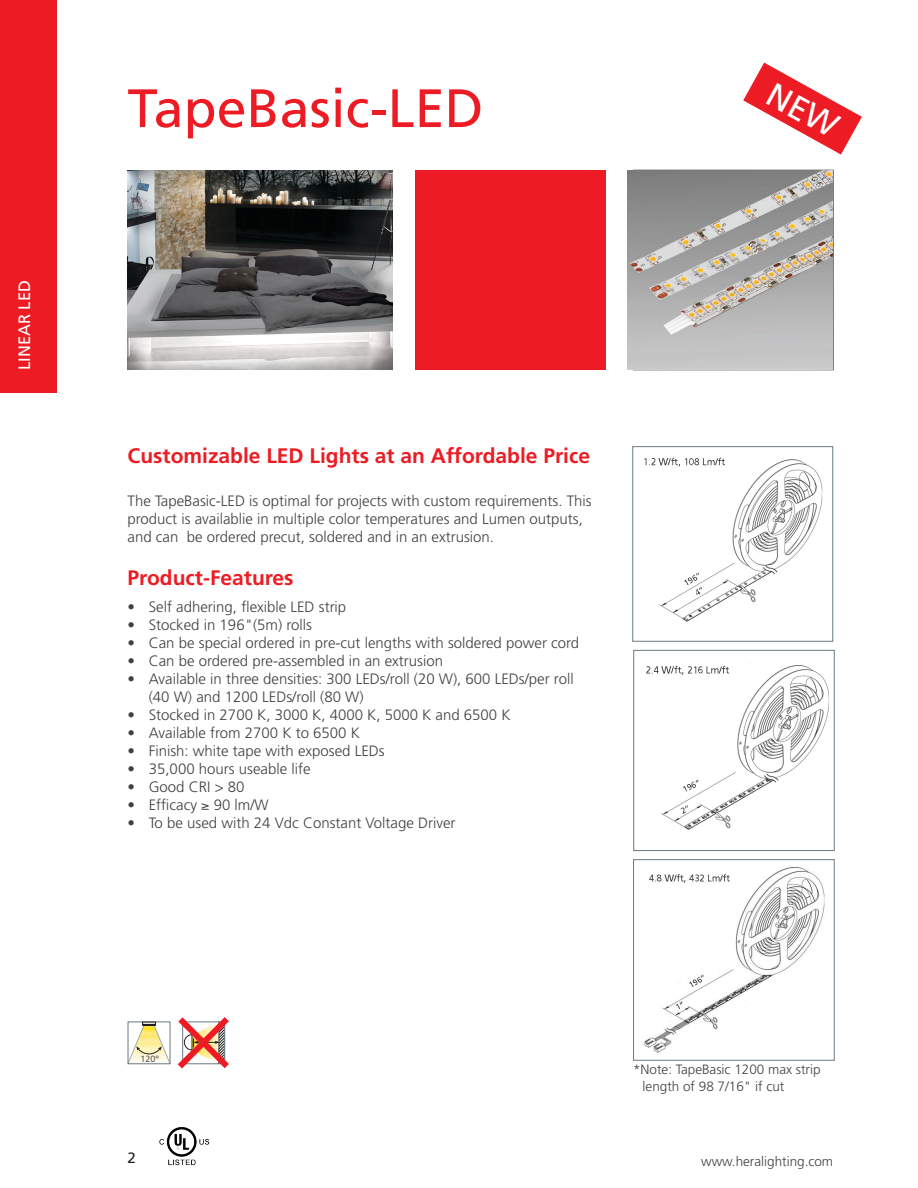
<style>
.page{position:relative;width:918px;height:1188px;background:#fff}
.page>*{position:absolute;margin:0;border:0;box-sizing:border-box;transform-origin:0 0}
.Bilduntertext{font:54px "Frutiger";color:#ed1c24}
.Überschrift{font:700 21px "Frutiger";color:#ed1c24}
.t1{font:16.5px "Frutiger";color:#fff}
.Text{font:300 15px/18px "Frutiger";color:#414142}
.t2{font:15px "Frutiger";color:#231f20}
.subhead{font:300 13.5px/16.2px "Frutiger";color:#414142}
.t3{font:300 9px "Frutiger";color:#231f20}
</style>
<div class="page">
<img style="left:159px;top:1127px;width:51px;height:39px">
<img style="left:128px;top:170px;width:264px;height:200px">
<img style="left:627px;top:170px;width:206px;height:200px">
<img style="left:644px;top:457px;width:179px;height:165px">
<div style="left:633px;top:446px;width:200px;height:195px;border:1px solid #6a7a83"></div>
<img style="left:646px;top:662px;width:184px;height:168px">
<div style="left:634px;top:650px;width:200px;height:201px;border:1px solid #6a7a83"></div>
<img style="left:644px;top:867px;width:181px;height:186px">
<svg style="left:128px;top:1017px;width:101px;height:52px"></svg>
<div style="left:0;top:0;width:56px;height:392px;background:#ed1c24"></div>
<div style="left:416px;top:170px;width:190px;height:200px;background:#ed1c24"></div>
<svg style="left:743px;top:62px;width:119px;height:93px"></svg>
<p class="t1" style="left:15px;top:370px;width:91px;rotate:-90deg">LINEAR LED</p>
<p class="Bilduntertext" style="left:128px;top:77px;width:358px">TapeBasic-LED</p>
<p class="Überschrift" style="left:128px;top:443px;width:464px">Customizable LED Lights at an Affordable Price</p>
<p class="Text" style="left:128px;top:492px;width:466px">The TapeBasic-LED is optimal for projects with custom requirements. This product is availablie in multiple color temperatures and Lumen outputs, and can be ordered precut, soldered and in an extrusion.</p>
<p class="Überschrift" style="left:128px;top:566px;width:168px">Product-Features</p>
<p class="Text" style="left:128px;top:598px;width:220px">• Self adhering, flexible LED strip</p>
<p class="Text" style="left:128px;top:616px;width:186px">• Stocked in 196"(5m) rolls</p>
<p class="Text" style="left:128px;top:634px;width:453px">• Can be special ordered in pre-cut lengths with soldered power cord</p>
<p class="Text" style="left:128px;top:652px;width:317px">• Can be ordered pre-assembled in an extrusion</p>
<p class="Text" style="left:149px;top:670px;width:426px;text-indent:-21px">• Available in three densities: 300 LEDs/roll (20 W), 600 LEDs/per roll (40 W) and 1200 LEDs/roll (80 W)</p>
<p class="Text" style="left:128px;top:706px;width:385px">• Stocked in 2700 K, 3000 K, 4000 K, 5000 K and 6500 K</p>
<p class="Text" style="left:128px;top:724px;width:234px">• Available from 2700 K to 6500 K</p>
<p class="Text" style="left:128px;top:742px;width:259px">• Finish: white tape with exposed LEDs</p>
<p class="Text" style="left:128px;top:760px;width:184px">• 35,000 hours useable life</p>
<p class="Text" style="left:128px;top:778px;width:118px">• Good CRI &gt; 80</p>
<p class="Text" style="left:128px;top:796px;width:143px">• Efficacy ≥ 90 lm/W</p>
<p class="Text" style="left:128px;top:814px;width:330px">• To be used with 24 Vdc Constant Voltage Driver</p>
<p class="t3" style="left:140px;top:1054px;width:20px">120°</p>
<p class="subhead" style="left:643px;top:1062px;width:180px;text-indent:-10px">*Note: TapeBasic 1200 max strip length of 98 7/16" if cut</p>
<p class="t2" style="left:128px;top:1149px;width:10px">2</p>
<p class="subhead" style="left:701px;top:1153px;width:134px">www.heralighting.com</p>
</div>
